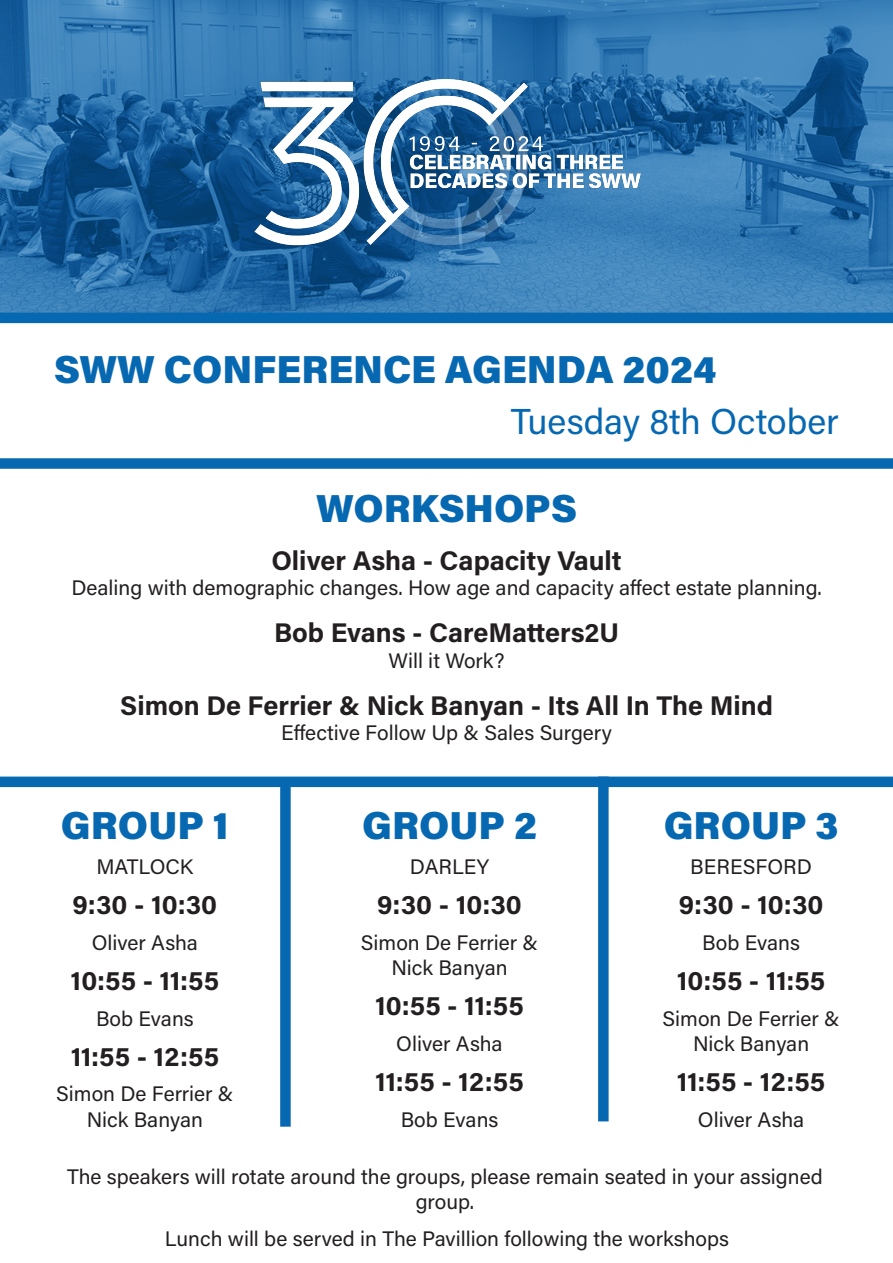
<style>
.page{position:relative;width:893px;height:1263px;background:#fff}
.page>*{position:absolute;margin:0;border:0;box-sizing:border-box;transform-origin:0 0}
.t1{font:900 39px "Acumin Pro";color:#0768b2}
.t2{font:36px "Acumin Pro";color:#0768b2}
.t3{font:700 27px "Acumin Pro";color:#231f20}
.t4{font:21px/25.2px "Acumin Pro";color:#231f20;text-align:center}
</style>
<div class="page">
<svg style="left:0;top:0;width:893px;height:313px;background:#2e73ab"></svg>
<img style="left:242px;top:56px;width:409px;height:205px">
<div style="left:0;top:313px;width:893px;height:10px;background:#0768b2"></div>
<div style="left:0;top:458px;width:893px;height:11px;background:#0768b2"></div>
<div style="left:0;top:776px;width:893px;height:11px;background:#0768b2"></div>
<div style="left:280px;top:782px;width:11px;height:345px;background:#0768b2"></div>
<div style="left:598px;top:776px;width:11px;height:345px;background:#0768b2"></div>
<p class="t1" style="left:54px;top:341px;width:664px">SWW CONFERENCE AGENDA 2024</p>
<p class="t2" style="left:511px;top:396px;width:330px">Tuesday 8th October</p>
<p class="t1" style="left:316px;top:481px;width:262px">WORKSHOPS</p>
<p class="t3" style="left:271px;top:541px;width:352px">Oliver Asha - Capacity Vault</p>
<p class="t4" style="left:71px;top:574px;width:752px">Dealing with demographic changes. How age and capacity affect estate planning.</p>
<p class="t3" style="left:274px;top:614px;width:347px">Bob Evans - CareMatters2U</p>
<p class="t4" style="left:389px;top:647px;width:117px">Will it Work?</p>
<p class="t3" style="left:120px;top:687px;width:654px">Simon De Ferrier &amp; Nick Banyan - Its All In The Mind</p>
<p class="t4" style="left:281px;top:720px;width:332px">Effective Follow Up &amp; Sales Surgery</p>
<p class="t1" style="left:61px;top:797px;width:169px">GROUP 1</p>
<p class="t1" style="left:362px;top:797px;width:176px">GROUP 2</p>
<p class="t1" style="left:664px;top:797px;width:176px">GROUP 3</p>
<p class="t4" style="left:96px;top:854px;width:98px">MATLOCK</p>
<p class="t4" style="left:410px;top:854px;width:81px">DARLEY</p>
<p class="t4" style="left:690px;top:854px;width:123px">BERESFORD</p>
<p class="t3" style="left:73px;top:886px;width:146px">9:30 - 10:30</p>
<p class="t4" style="left:92px;top:929px;width:108px">Oliver Asha</p>
<p class="t3" style="left:71px;top:962px;width:150px">10:55 - 11:55</p>
<p class="t4" style="left:96px;top:1005px;width:99px">Bob Evans</p>
<p class="t3" style="left:71px;top:1037px;width:150px">11:55 - 12:55</p>
<p class="t4" style="left:56px;top:1081px;width:179px">Simon De Ferrier &amp;</p>
<p class="t4" style="left:87px;top:1106px;width:118px">Nick Banyan</p>
<p class="t3" style="left:377px;top:886px;width:146px">9:30 - 10:30</p>
<p class="t4" style="left:361px;top:929px;width:179px">Simon De Ferrier &amp;</p>
<p class="t4" style="left:391px;top:954px;width:118px">Nick Banyan</p>
<p class="t3" style="left:375px;top:987px;width:150px">10:55 - 11:55</p>
<p class="t4" style="left:396px;top:1030px;width:108px">Oliver Asha</p>
<p class="t3" style="left:375px;top:1062px;width:150px">11:55 - 12:55</p>
<p class="t4" style="left:401px;top:1106px;width:99px">Bob Evans</p>
<p class="t3" style="left:679px;top:886px;width:146px">9:30 - 10:30</p>
<p class="t4" style="left:702px;top:929px;width:99px">Bob Evans</p>
<p class="t3" style="left:677px;top:962px;width:150px">10:55 - 11:55</p>
<p class="t4" style="left:662px;top:1005px;width:179px">Simon De Ferrier &amp;</p>
<p class="t4" style="left:693px;top:1030px;width:118px">Nick Banyan</p>
<p class="t3" style="left:677px;top:1062px;width:150px">11:55 - 12:55</p>
<p class="t4" style="left:698px;top:1106px;width:108px">Oliver Asha</p>
<p class="t4" style="left:67px;top:1163px;width:757px">The speakers will rotate around the groups, please remain seated in your assigned group.</p>
<p class="t4" style="left:165px;top:1225px;width:566px">Lunch will be served in The Pavillion following the workshops</p>
</div>
